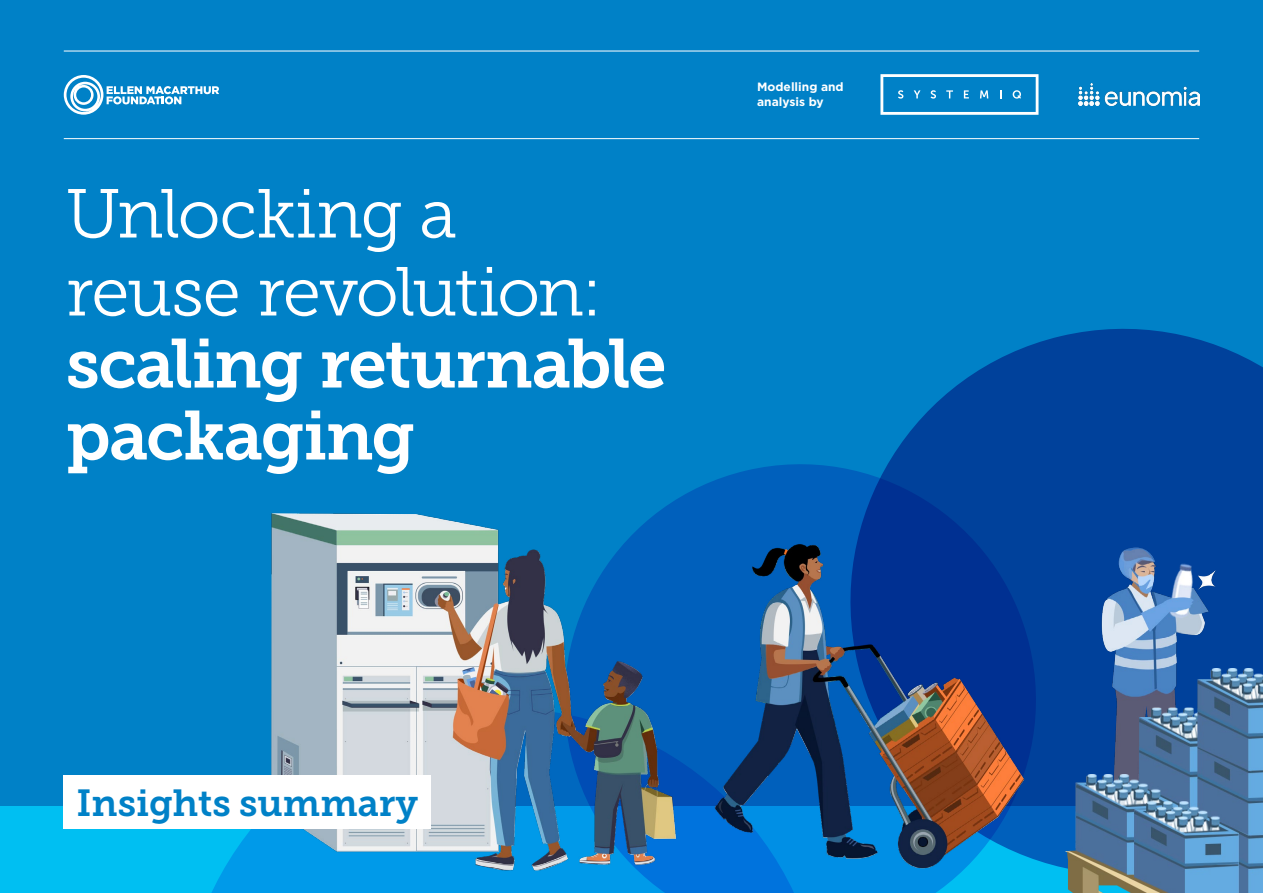
<style>
.page{position:relative;width:1263px;height:893px;background:#0081c7}
.page>*{position:absolute;margin:0;border:0;box-sizing:border-box;transform-origin:0 0}
.t1{font:69px/78px "Museo Slab 300";letter-spacing:-.03em;color:#fff}
.t2{font:69px/72px "Museo Slab 700";letter-spacing:-.025em;color:#fff}
.t3{font:37.5px "Museo Slab 700";color:#0081c7}
.t4{font:700 12px/14.4px "Gotham";color:#fff}
</style>
<div class="page">
<div style="left:0;top:807px;width:1263px;height:86px;background:#00bff2"></div>
<svg style="left:211px;top:829px;width:330px;height:64px;background:#009eea"></svg>
<svg style="left:541px;top:464px;width:282px;height:429px;fill:#0060bc"></svg>
<svg style="left:880px;top:74px;width:158px;height:41px"></svg>
<img style="left:1078px;top:83px;width:122px;height:23px">
<hr style="left:64px;top:51px;width:1135px;height:1px;background:#fff">
<hr style="left:64px;top:138px;width:1135px;height:1px;background:#fff">
<svg style="left:64px;top:75px;width:155px;height:40px"></svg>
<img style="left:268px;top:502px;width:415px;height:372px">
<svg style="left:823px;top:328px;width:440px;height:565px;fill:#00419b"></svg>
<img style="left:1076px;top:540px;width:166px;height:128px">
<img style="left:714px;top:540px;width:312px;height:335px">
<img style="left:1020px;top:668px;width:243px;height:225px">
<div style="left:64px;top:775px;width:367px;height:54px;background:#fff"></div>
<p class="t1" style="left:66px;top:175px;width:538px">Unlocking a reuse revolution:</p>
<p class="t2" style="left:66px;top:328px;width:602px">scaling returnable packaging</p>
<p class="t4" style="left:757px;top:80px;width:88px">Modelling and analysis by</p>
<p class="t3" style="left:77px;top:782px;width:343px">Insights summary</p>
</div>
